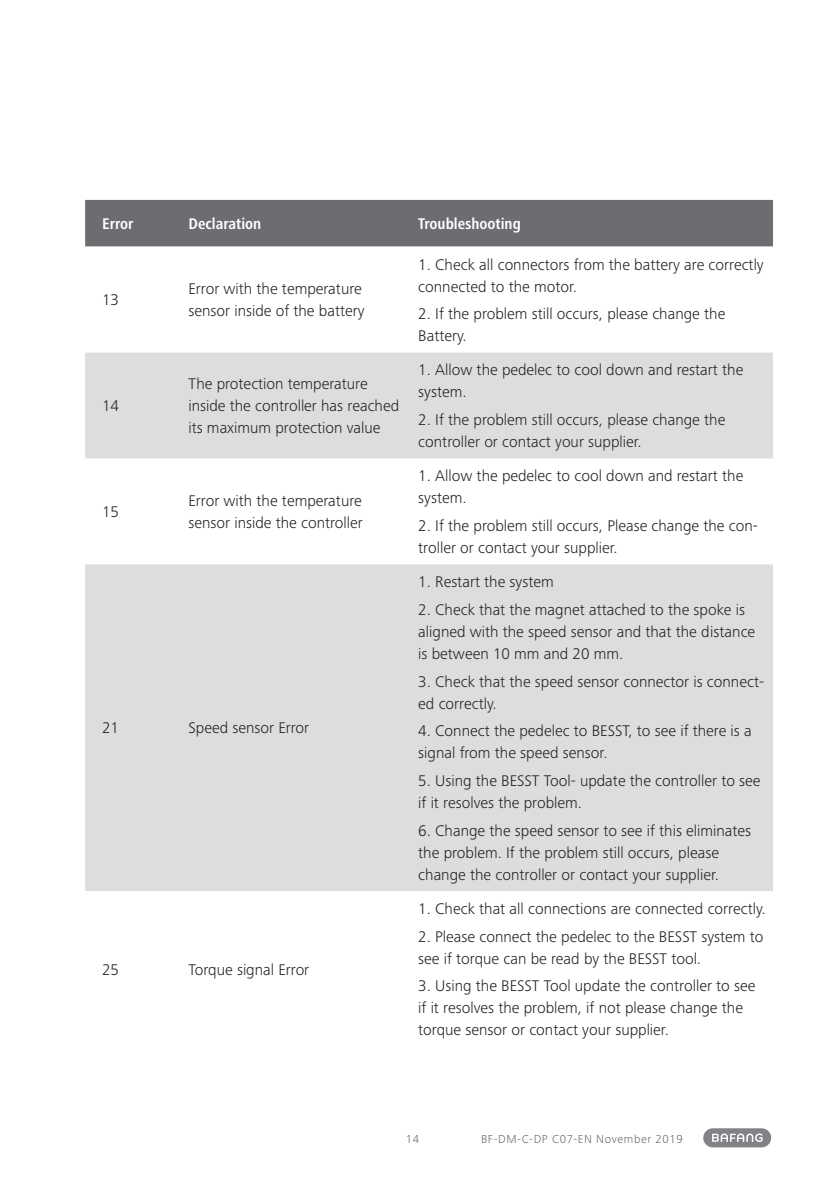
<style>
.page{position:relative;width:840px;height:1191px;background:#fff}
.page>*{position:absolute;margin:0;border:0;box-sizing:border-box;transform-origin:0 0}
.t1{font:300 16px/22px "Frutiger Next Pro";color:#231f20}
.BAF_Text_Kopfzeile_T{font:700 condensed 16px "Frutiger Next Pro";color:#fff}
.t2{font:300 12px "Frutiger Next Pro";letter-spacing:.05em;color:#6c6d70}
</style>
<div class="page">
<div style="left:702px;top:1128px;width:68px;height:19px;background:#808285;border-radius:10px"></div>
<svg style="left:712px;top:1133px;width:50px;height:9px"></svg>
<div style="left:85px;top:200px;width:687px;height:47px;background:#6c6d70"></div>
<svg style="left:85px;top:352px;width:687px;height:539px;fill:#dcdddf"></svg>
<p class="BAF_Text_Kopfzeile_T" style="left:102px;top:214px;width:33px">Error</p>
<p class="BAF_Text_Kopfzeile_T" style="left:188px;top:214px;width:74px">Declaration</p>
<p class="BAF_Text_Kopfzeile_T" style="left:418px;top:214px;width:104px">Troubleshooting</p>
<p class="t1" style="left:102px;top:289px;width:18px">13</p>
<p class="t1" style="left:188px;top:278px;width:177px">Error with the temperature sensor inside of the battery</p>
<p class="t1" style="left:102px;top:395px;width:18px">14</p>
<p class="t1" style="left:188px;top:373px;width:212px">The protection temperature inside the controller has reached its maximum protection value</p>
<p class="t1" style="left:102px;top:501px;width:18px">15</p>
<p class="t1" style="left:188px;top:490px;width:176px">Error with the temperature sensor inside the controller</p>
<p class="t1" style="left:102px;top:717px;width:18px">21</p>
<p class="t1" style="left:188px;top:717px;width:122px">Speed sensor Error</p>
<p class="t1" style="left:102px;top:958px;width:18px">25</p>
<p class="t1" style="left:188px;top:958px;width:122px">Torque signal Error</p>
<p class="t1" style="left:418px;top:253px;width:347px">1. Check all connectors from the battery are correctly connected to the motor.</p>
<p class="t1" style="left:418px;top:303px;width:308px">2. If the problem still occurs, please change the<br>Battery.</p>
<p class="t1" style="left:418px;top:359px;width:326px">1. Allow the pedelec to cool down and restart the system.</p>
<p class="t1" style="left:418px;top:409px;width:308px">2. If the problem still occurs, please change the controller or contact your supplier.</p>
<p class="t1" style="left:418px;top:465px;width:326px">1. Allow the pedelec to cool down and restart the system.</p>
<p class="t1" style="left:418px;top:515px;width:341px">2. If the problem still occurs, Please change the con&shy;troller or contact your supplier.</p>
<p class="t1" style="left:418px;top:571px;width:137px">1. Restart the system</p>
<p class="t1" style="left:418px;top:598px;width:338px">2. Check that the magnet attached to the spoke is aligned with the speed sensor and that the distance is between 10 mm and 20 mm.</p>
<p class="t1" style="left:418px;top:670px;width:347px">3. Check that the speed sensor connector is connect&shy;ed correctly.</p>
<p class="t1" style="left:418px;top:720px;width:335px">4. Connect the pedelec to BESST, to see if there is a signal from the speed sensor.</p>
<p class="t1" style="left:418px;top:769px;width:343px">5. Using the BESST Tool- update the controller to see if it resolves the problem.</p>
<p class="t1" style="left:418px;top:819px;width:334px">6. Change the speed sensor to see if this eliminates the problem. If the problem still occurs, please change the controller or contact your supplier.</p>
<p class="t1" style="left:418px;top:897px;width:349px">1. Check that all connections are connected correctly.</p>
<p class="t1" style="left:418px;top:925px;width:346px">2. Please connect the pedelec to the BESST system to see if torque can be read by the BESST tool.</p>
<p class="t1" style="left:418px;top:975px;width:338px">3. Using the BESST Tool update the controller to see if it resolves the problem, if not please change the torque sensor or contact your supplier.</p>
<p class="t2" style="left:405px;top:1132px;width:15px">14</p>
<p class="t2" style="left:480px;top:1132px;width:203px">BF-DM-C-DP C07-EN November 2019</p>
</div>
